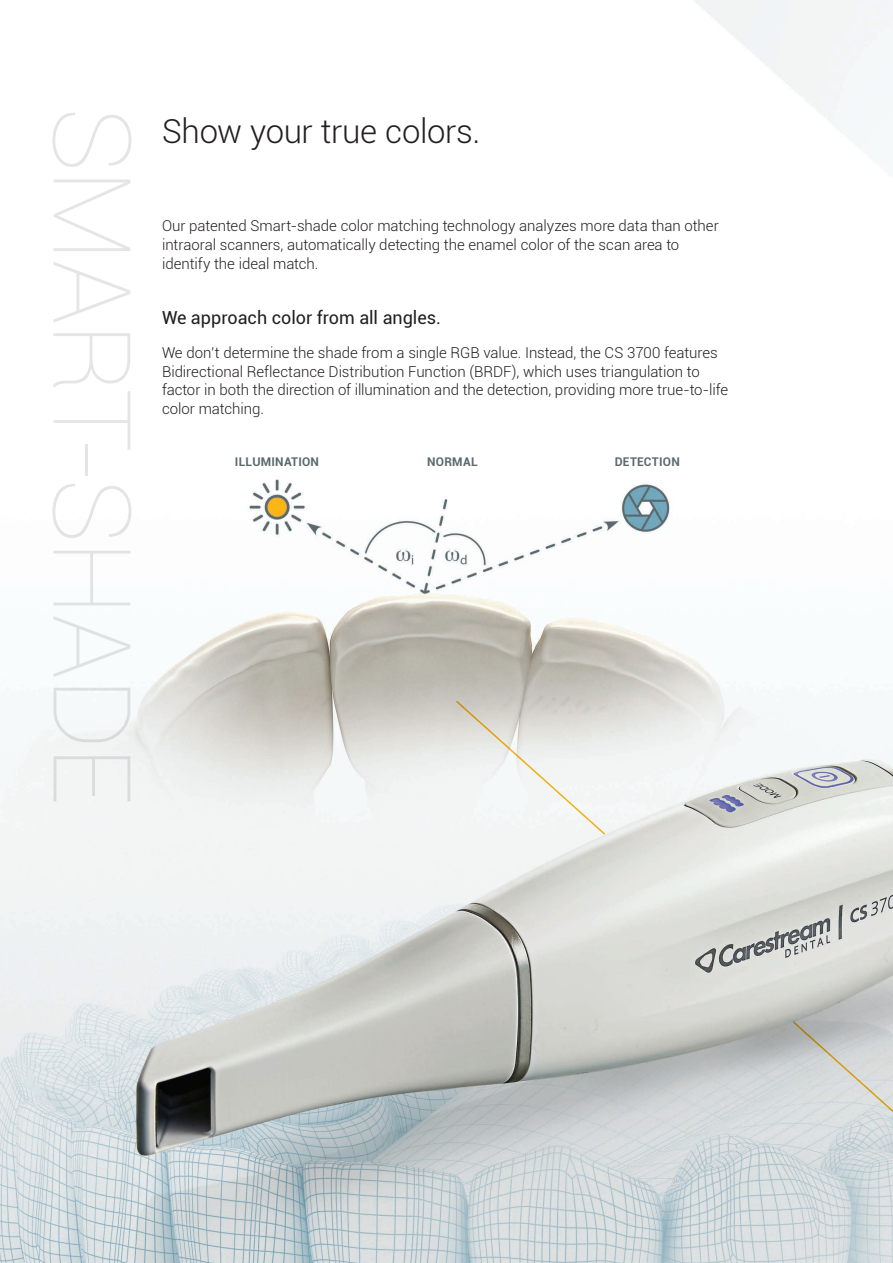
<style>
.page{position:relative;width:893px;height:1263px;background:#fff}
.page>*{position:absolute;margin:0;border:0;box-sizing:border-box;transform-origin:0 0}
.t1{font:100 108px "Roboto";letter-spacing:-.025em;color:#e5e5e6}
.t2{font:300 33px "Roboto";letter-spacing:-.01em;color:#231f20}
.t3{font:18px "Roboto";color:#231f20}
.t4{font:300 15px/18.6px "Roboto";color:#231f20}
.t5{font:700 12px "Roboto";letter-spacing:.02em;color:#5b696e}
</style>
<div class="page">
<img style="left:0;top:0;width:893px;height:1263px">
<svg style="left:792px;top:1020px;width:101px;height:243px"></svg>
<svg style="left:455px;top:699px;width:152px;height:137px"></svg>
<h1 class="t1" style="left:167px;top:108px;width:699px;rotate:90deg">SMART-SHADE</h1>
<p class="t2" style="left:162px;top:108px;width:320px">Show your true colors.</p>
<p class="t4" style="left:162px;top:216px;width:558px">Our patented Smart-shade color matching technology analyzes more data than other intraoral scanners, automatically detecting the enamel color of the scan area to identify the ideal match.</p>
<p class="t3" style="left:162px;top:305px;width:281px">We approach color from all angles.</p>
<p class="t4" style="left:162px;top:343px;width:568px">We don’t determine the shade from a single RGB value. Instead, the CS 3700 features Bidirectional Reflectance Distribution Function (BRDF), which uses triangulation to factor in both the direction of illumination and the detection, providing more true-to-life color matching.</p>
<p class="t5" style="left:235px;top:453px;width:86px">ILLUMINATION</p>
<p class="t5" style="left:427px;top:453px;width:52px">NORMAL</p>
<p class="t5" style="left:615px;top:453px;width:67px">DETECTION</p>
</div>
